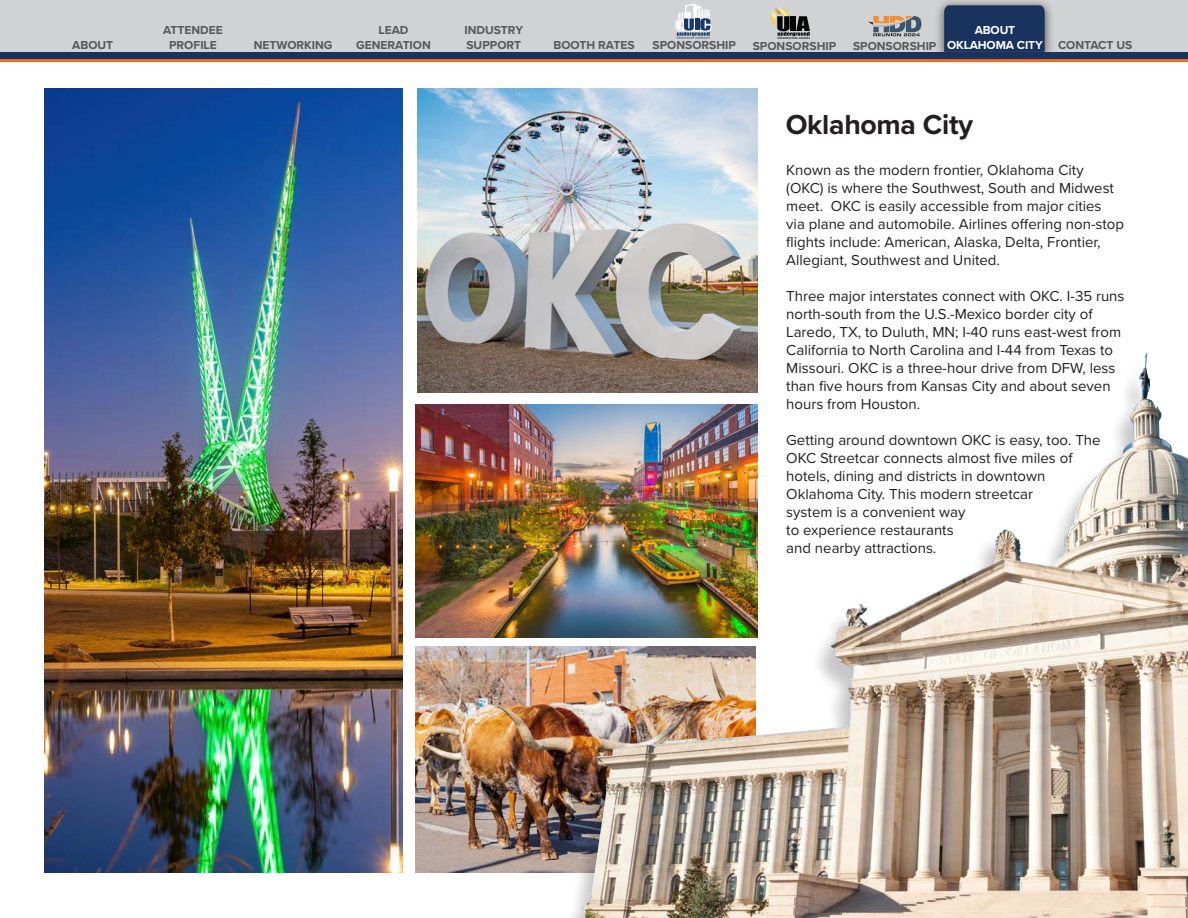
<style>
.page{position:relative;width:1188px;height:918px;background:#fff}
.page>*{position:absolute;margin:0;border:0;box-sizing:border-box;transform-origin:0 0}
.t1{font:700 28.5px "Proxima Nova";letter-spacing:-.01em;color:#231f20}
.t2{font:15px/18px "Proxima Nova";color:#231f20}
.t3{font:700 12px "Proxima Nova";color:#57585a}
.t4{font:700 12px "Proxima Nova";letter-spacing:-.01em;color:#fff}
</style>
<div class="page">
<img style="left:416px;top:647px;width:16px;height:226px">
<img style="left:44px;top:88px;width:358px;height:785px">
<img style="left:417px;top:89px;width:340px;height:303px">
<img style="left:416px;top:404px;width:16px;height:233px">
<div style="left:432px;top:358px;width:756px;height:560px;background:#231f20;opacity:.25"></div>
<img style="left:831px;top:352px;width:316px;height:342px">
<div style="left:0;top:0;width:1188px;height:52px;background:#d1d2d4"></div>
<div style="left:934px;top:0;width:121px;height:63px;background:#231f20;opacity:.75"></div>
<div style="left:944px;top:5px;width:101px;height:47px;background:#19325e"></div>
<div style="left:0;top:52px;width:1188px;height:8px;background:#19325e"></div>
<svg style="left:869px;top:16px;width:52px;height:20px"></svg>
<hr style="left:0;top:59px;width:1188px;height:3px;background:#f36e21">
<svg style="left:770px;top:8px;width:40px;height:31px"></svg>
<svg style="left:674px;top:4px;width:38px;height:35px"></svg>
<p class="t3" style="left:72px;top:36px;width:43px">ABOUT</p>
<p class="t3" style="left:163px;top:21px;width:61px">ATTENDEE</p>
<p class="t3" style="left:169px;top:36px;width:49px">PROFILE</p>
<p class="t3" style="left:254px;top:36px;width:80px">NETWORKING</p>
<p class="t3" style="left:378px;top:21px;width:32px">LEAD</p>
<p class="t3" style="left:356px;top:36px;width:76px">GENERATION</p>
<p class="t3" style="left:464px;top:21px;width:60px">INDUSTRY</p>
<p class="t3" style="left:466px;top:36px;width:56px">SUPPORT</p>
<p class="t3" style="left:553px;top:36px;width:83px">BOOTH RATES</p>
<p class="t3" style="left:653px;top:36px;width:85px">SPONSORSHIP</p>
<p class="t4" style="left:975px;top:21px;width:42px">ABOUT</p>
<p class="t3" style="left:753px;top:37px;width:85px">SPONSORSHIP</p>
<p class="t3" style="left:853px;top:37px;width:85px">SPONSORSHIP</p>
<p class="t4" style="left:947px;top:36px;width:97px">OKLAHOMA CITY</p>
<p class="t3" style="left:1058px;top:36px;width:76px">CONTACT US</p>
<p class="t1" style="left:786px;top:103px;width:189px">Oklahoma City</p>
<p class="t2" style="left:786px;top:160px;width:339px">Known as the modern frontier, Oklahoma City (OKC) is where the Southwest, South and Midwest meet. OKC is easily accessible from major cities<br>via plane and automobile. Airlines offering non-stop flights include: American, Alaska, Delta, Frontier, Allegiant, Southwest and United.</p>
<p class="t2" style="left:786px;top:286px;width:340px">Three major interstates connect with OKC. I-35 runs north-south from the U.S.-Mexico border city of Laredo, TX, to Duluth, MN; I-40 runs east-west from California to North Carolina and I-44 from Texas to Missouri. OKC is a three-hour drive from DFW, less than five hours from Kansas City and about seven hours from Houston.</p>
<p class="t2" style="left:786px;top:430px;width:316px">Getting around downtown OKC is easy, too. The OKC Streetcar connects almost five miles of hotels, dining and districts in downtown Oklahoma City. This modern streetcar<br>system is a convenient way</p>
<p class="t2" style="left:786px;top:520px;width:169px">to experience restaurants and nearby attractions.</p>
</div>
